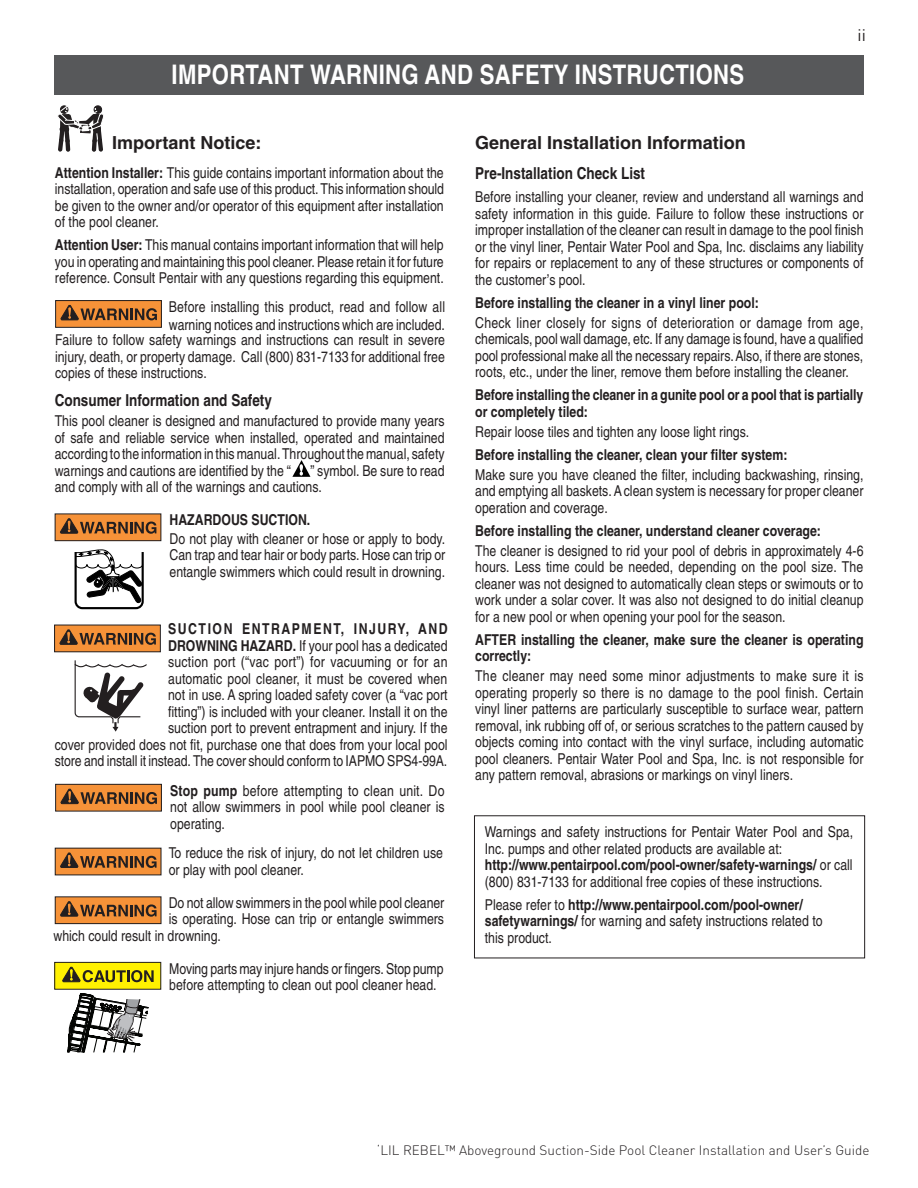
<style>
.page{position:relative;width:918px;height:1188px;background:#fff}
.page>*{position:absolute;margin:0;border:0;box-sizing:border-box;transform-origin:0 0}
.t1{font:700 condensed 27px "Helvetica";letter-spacing:.01em;color:#fff}
.WARNINGS{font:700 18px "Helvetica";color:#231f20}
.Body_Text{font:700 18px "Helvetica";color:#231f20}
.heading_2{font:700 condensed 16.5px "Helvetica";color:#231f20}
.WARNINGS-2{font:700 condensed 16.5px "Helvetica";color:#231f20}
.t2{font:16.5px "DIN Pro";color:#231f20}
.WARNINGS-3{font:condensed 15px/16.5px "Helvetica";color:#231f20;text-align:justify}
.Body_Text-2{font:condensed 15px/16.5px "Helvetica";color:#231f20;text-align:justify}
.WARNINGS-4{font:700 condensed 15px/16.5px "Helvetica";color:#231f20}
.CM11{font:condensed 15px/16.5px "Helvetica";color:#231f20;text-align:justify}
.Body_Text-3{font:700 condensed 15px "Helvetica";color:#231f20}
.t3{font:300 13.5px "DIN Pro";color:#231f20}
.s1{font-weight:700}
.s2{font-weight:400}
</style>
<div class="page">
<div style="left:55px;top:55px;width:809px;height:40px;background:#57585a"></div>
<svg style="left:58px;top:105px;width:46px;height:47px"></svg>
<div style="left:56px;top:301px;width:105px;height:26px;background:#f69238"></div>
<div style="left:55px;top:300px;width:107px;height:28px;border:1px solid #231f20"></div>
<svg style="left:60px;top:304px;width:97px;height:17px"></svg>
<div style="left:56px;top:784px;width:105px;height:27px;background:#f69238"></div>
<div style="left:55px;top:784px;width:107px;height:28px;border:1px solid #231f20"></div>
<svg style="left:60px;top:788px;width:97px;height:16px"></svg>
<div style="left:55px;top:848px;width:106px;height:27px;background:#f69238"></div>
<svg style="left:60px;top:852px;width:97px;height:16px"></svg>
<div style="left:55px;top:897px;width:106px;height:27px;background:#f69238"></div>
<div style="left:55px;top:896px;width:106px;height:28px;border:1px solid #231f20"></div>
<svg style="left:60px;top:901px;width:97px;height:16px"></svg>
<svg style="left:292px;top:460px;width:18px;height:17px"></svg>
<div style="left:55px;top:514px;width:106px;height:27px;background:#f69238"></div>
<div style="left:55px;top:513px;width:106px;height:28px;border:1px solid #231f20"></div>
<svg style="left:60px;top:518px;width:96px;height:16px"></svg>
<svg style="left:74px;top:549px;width:70px;height:61px"></svg>
<div style="left:55px;top:962px;width:106px;height:27px;background:#fff101"></div>
<div style="left:54px;top:962px;width:107px;height:28px;border:1px solid #231f20"></div>
<svg style="left:62px;top:966px;width:92px;height:17px"></svg>
<svg style="left:67px;top:994px;width:81px;height:58px"></svg>
<div style="left:55px;top:625px;width:105px;height:27px;background:#f69238"></div>
<svg style="left:59px;top:629px;width:97px;height:16px"></svg>
<svg style="left:75px;top:660px;width:72px;height:72px"></svg>
<p class="t1" style="left:172px;top:58px;width:574px">IMPORTANT WARNING AND SAFETY INSTRUCTIONS</p>
<p class="t2" style="left:858px;top:22px;width:10px">ii</p>
<p class="Body_Text" style="left:112px;top:132px;width:151px">Important Notice:</p>
<p class="Body_Text-2" style="left:55px;top:164px;width:391px"><span class="s1">Attention Installer:</span> This guide contains important information about the installation, operation and safe use of this product. This information should be given to the owner and/or operator of this equipment after installation of the pool cleaner.</p>
<p class="Body_Text-2" style="left:55px;top:237px;width:390px"><span class="s1">Attention User:</span> This manual contains important information that will help you in operating and maintaining this pool cleaner. Please retain it for future reference. Consult Pentair with any questions regarding this equipment.</p>
<p class="Body_Text-2" style="left:169px;top:297px;width:278px;line-height:18px">Before installing this product, read and follow all warning notices and instructions which are included.</p>
<p class="Body_Text-2" style="left:55px;top:332px;width:391px">Failure to follow safety warnings and instructions can result in severe injury, death, or property damage. Call (800) 831-7133 for additional free copies of these instructions.</p>
<p class="heading_2" style="left:55px;top:391px;width:219px">Consumer Information and Safety</p>
<p class="CM11" style="left:55px;top:413px;width:391px">This pool cleaner is designed and manufactured to provide many years of safe and reliable service when installed, operated and maintained according to the information in this manual. Throughout the manual, safety warnings and cautions are identified by the “</p>
<p class="CM11" style="left:55px;top:462px;width:391px;text-indent:256px">” symbol. Be sure to read and comply with all of the warnings and cautions.</p>
<p class="Body_Text-3" style="left:170px;top:511px;width:142px">HAZARDOUS SUCTION.</p>
<p class="Body_Text-2" style="left:170px;top:530px;width:277px">Do not play with cleaner or hose or apply to body.<br>Can trap and tear hair or body parts. Hose can trip or entangle swimmers which could result in drowning.</p>
<p class="Body_Text-2" style="left:55px;top:621px;width:395px;text-align:right"><span class="s1">SUCTION ENTRAPMENT, INJURY, AND<br>DROWNING HAZARD.</span> If your pool has a dedicated<br>suction port (“vac port”) for vacuuming or for an<br>automatic pool cleaner, it must be covered when<br>not in use. A spring loaded safety cover (a “vac port<br>fitting”) is included with your cleaner. Install it on the<br>suction port to prevent entrapment and injury. If the<br>cover provided does not fit, purchase one that does from your local pool store and install it instead. The cover should conform to IAPMO SPS4-99A.</p>
<p class="Body_Text-2" style="left:170px;top:782px;width:276px"><span class="s1">Stop pump</span> before attempting to clean unit. Do not allow swimmers in pool while pool cleaner is operating.</p>
<p class="WARNINGS-3" style="left:169px;top:845px;width:276px">To reduce the risk of injury, do not let children use or play with pool cleaner.</p>
<p class="WARNINGS-3" style="left:169px;top:894px;width:277px">Do not allow swimmers in the pool while pool cleaner</p>
<p class="WARNINGS-3" style="left:169px;top:911px;width:277px">is operating. Hose can trip or entangle swimmers</p>
<p class="WARNINGS-3" style="left:53px;top:927px;width:169px">which could result in drowning.</p>
<p class="WARNINGS-3" style="left:169px;top:960px;width:276px">Moving parts may injure hands or fingers. Stop pump before attempting to clean out pool cleaner head.</p>
<p class="WARNINGS" style="left:475px;top:132px;width:272px">General Installation Information</p>
<p class="WARNINGS-2" style="left:475px;top:163px;width:171px">Pre-Installation Check List</p>
<p class="WARNINGS-3" style="left:475px;top:189px;width:390px">Before installing your cleaner, review and understand all warnings and safety information in this guide. Failure to follow these instructions or improper installation of the cleaner can result in damage to the pool finish or the vinyl liner, Pentair Water Pool and Spa, Inc. disclaims any liability for repairs or replacement to any of these structures or components of the customer’s pool.</p>
<p class="WARNINGS-4" style="left:475px;top:294px;width:285px">Before installing the cleaner in a vinyl liner pool:</p>
<p class="WARNINGS-3" style="left:475px;top:314px;width:390px">Check liner closely for signs of deterioration or damage from age, chemicals, pool wall damage, etc. If any damage is found, have a qualified pool professional make all the necessary repairs. Also, if there are stones, roots, etc., under the liner, remove them before installing the cleaner.</p>
<p class="WARNINGS-4" style="left:475px;top:387px;width:390px">Before installing the cleaner in a gunite pool or a pool that is partially or completely tiled:</p>
<p class="WARNINGS-3" style="left:475px;top:423px;width:276px">Repair loose tiles and tighten any loose light rings.</p>
<p class="WARNINGS-4" style="left:475px;top:446px;width:314px">Before installing the cleaner, clean your filter system:</p>
<p class="WARNINGS-3" style="left:475px;top:466px;width:390px">Make sure you have cleaned the filter, including backwashing, rinsing, and emptying all baskets. A clean system is necessary for proper cleaner operation and coverage.</p>
<p class="WARNINGS-4" style="left:475px;top:522px;width:347px">Before installing the cleaner, understand cleaner coverage:</p>
<p class="WARNINGS-3" style="left:475px;top:542px;width:390px">The cleaner is designed to rid your pool of debris in approximately 4-6 hours. Less time could be needed, depending on the pool size. The cleaner was not designed to automatically clean steps or swimouts or to work under a solar cover. It was also not designed to do initial cleanup for a new pool or when opening your pool for the season.</p>
<p class="WARNINGS-4" style="left:475px;top:631px;width:390px">AFTER installing the cleaner, make sure the cleaner is operating correctly:</p>
<p class="WARNINGS-3" style="left:475px;top:668px;width:390px">The cleaner may need some minor adjustments to make sure it is operating properly so there is no damage to the pool finish. Certain vinyl liner patterns are particularly susceptible to surface wear, pattern removal, ink rubbing off of, or serious scratches to the pattern caused by objects coming into contact with the vinyl surface, including automatic pool cleaners. Pentair Water Pool and Spa, Inc. is not responsible for any pattern removal, abrasions or markings on vinyl liners.</p>
<p class="WARNINGS-3" style="left:485px;top:823px;width:370px">Warnings and safety instructions for Pentair Water Pool and Spa,<br>Inc. pumps and other related products are available at:</p>
<p class="WARNINGS-4" style="left:485px;top:856px;width:369px">http://www.pentairpool.com/pool-owner/safety-warnings/ <span class="s2">or call</span></p>
<p class="WARNINGS-3" style="left:485px;top:873px;width:339px">(800) 831-7133 for additional free copies of these instructions.</p>
<p class="WARNINGS-4" style="left:485px;top:896px;width:319px"><span class="s2">Please refer to</span> http://www.pentairpool.com/pool-owner/</p>
<p class="WARNINGS-3" style="left:485px;top:913px;width:339px"><span class="s1">safetywarnings/</span> for warning and safety instructions related to</p>
<p class="WARNINGS-3" style="left:485px;top:929px;width:69px">this product.</p>
<p class="t3" style="left:377px;top:1140px;width:494px">‘LIL REBEL™ Aboveground Suction-Side Pool Cleaner Installation and User’s Guide</p>
</div>
